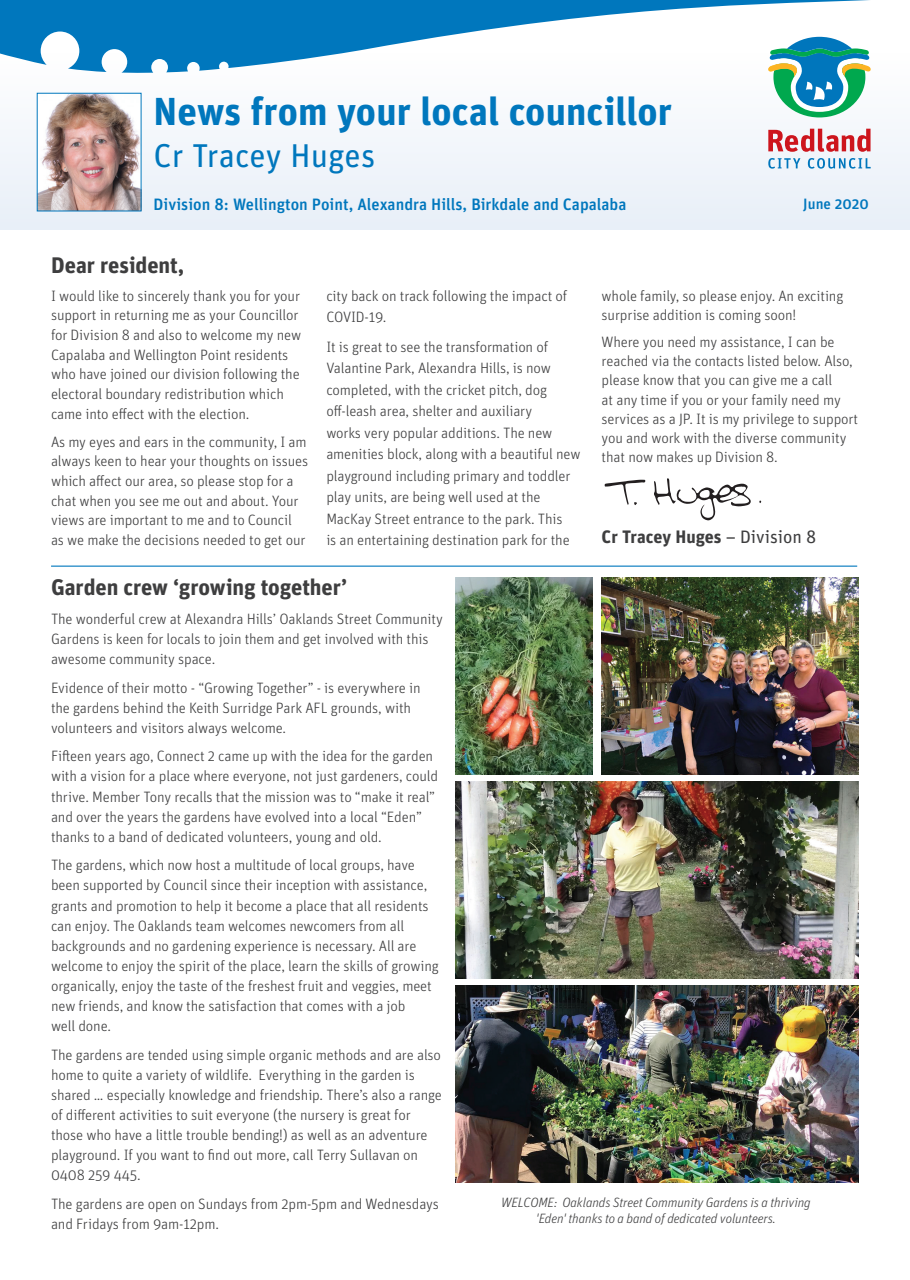
<style>
.page{position:relative;width:910px;height:1280px;background:#fff}
.page>*{position:absolute;margin:0;border:0;box-sizing:border-box;transform-origin:0 0}
.t1{font:700 39px "Unit Pro";color:#0077bd}
.t2{font:33px "Unit Pro";letter-spacing:-.005em;color:#0077bd}
.t3{font:700 22.5px "Unit Pro";letter-spacing:-.005em;color:#3e3e3f}
.t4{font:700 18px "Unit Pro";color:#3e3e3f}
.t5{font:500 16.5px "Unit Pro";color:#0077bd}
.t6{font:300 15px/20.1px "Unit Pro";letter-spacing:-.01em;color:#3e3e3f}
.t7{font:500 15px "Unit Pro";color:#0077bd}
.t8{font:italic 300 13.5px/16.5px "Unit Pro";letter-spacing:-.01em;color:#3e3e3f;text-align:center}
.s1{font-weight:400}
</style>
<div class="page">
<div style="left:0;top:0;width:910px;height:230px;background:#f1f5fa"></div>
<svg style="left:768px;top:73px;width:103px;height:44px"></svg>
<svg style="left:768px;top:129px;width:102px;height:23px"></svg>
<svg style="left:768px;top:158px;width:32px;height:11px"></svg>
<svg style="left:808px;top:158px;width:63px;height:11px"></svg>
<svg style="left:0;top:0;width:910px;height:73px"></svg>
<img style="left:39px;top:95px;width:100px;height:114px">
<svg style="left:654px;top:478px;width:97px;height:42px"></svg>
<svg style="left:605px;top:480px;width:40px;height:25px"></svg>
<hr style="left:51px;top:566px;width:806px;height:1px;background:#0077bd">
<img style="left:602px;top:577px;width:257px;height:198px">
<img style="left:456px;top:781px;width:403px;height:198px">
<img style="left:455px;top:577px;width:138px;height:198px">
<img style="left:456px;top:985px;width:403px;height:198px">
<h1 class="t1" style="left:154px;top:83px;width:520px">News from your local councillor</h1>
<h2 class="t2" style="left:154px;top:132px;width:223px">Cr Tracey Huges</h2>
<p class="t5" style="left:154px;top:192px;width:474px">Division 8: Wellington Point, Alexandra Hills, Birkdale and Capalaba</p>
<p class="t7" style="left:803px;top:193px;width:67px">June 2020</p>
<h3 class="t3" style="left:51px;top:249px;width:135px">Dear resident,</h3>
<p class="t6" style="left:51px;top:285px;width:252px;line-height:19.6px">I would like to sincerely thank you for your support in returning me as your Councillor for Division 8 and also to welcome my new Capalaba and Wellington Point residents who have joined our division following the electoral boundary redistribution which came into effect with the election.</p>
<p class="t6" style="left:51px;top:431px;width:259px;line-height:19.6px">As my eyes and ears in the community, I am always keen to hear your thoughts on issues which affect our area, so please stop for a chat when you see me out and about. Your views are important to me and to Council as we make the decisions needed to get our</p>
<p class="t6" style="left:326px;top:284px;width:242px;line-height:21.5px">city back on track following the impact of<br>COVID-19.</p>
<p class="t6" style="left:326px;top:336px;width:256px;line-height:21.5px">It is great to see the transformation of Valantine Park, Alexandra Hills, is now completed, with the cricket pitch, dog off-leash area, shelter and auxiliary<br>works very popular additions. The new amenities block, along with a beautiful new playground including primary and toddler play units, are being well used at the MacKay Street entrance to the park. This<br>is an entertaining destination park for the</p>
<p class="t6" style="left:602px;top:286px;width:243px;line-height:19px">whole family, so please enjoy. An exciting surprise addition is coming soon!</p>
<p class="t6" style="left:602px;top:332px;width:258px;line-height:19px">Where you need my assistance, I can be reached via the contacts listed below. Also, please know that you can give me a call<br>at any time if you or your family need my services as a JP. It is my privilege to support you and work with the diverse community that now makes up Division 8.</p>
<p class="t4" style="left:602px;top:523px;width:216px">Cr Tracey Huges <span class="s1">– Division 8</span></p>
<h3 class="t3" style="left:51px;top:571px;width:298px">Garden crew ‘growing together’</h3>
<p class="t6" style="left:51px;top:608px;width:393px">The wonderful crew at Alexandra Hills’ Oaklands Street Community<br>Gardens is keen for locals to join them and get involved with this awesome community space.</p>
<p class="t6" style="left:51px;top:677px;width:371px">Evidence of their motto - “Growing Together” - is everywhere in the gardens behind the Keith Surridge Park AFL grounds, with volunteers and visitors always welcome.</p>
<p class="t6" style="left:51px;top:746px;width:389px">Fifteen years ago, Connect 2 came up with the idea for the garden with a vision for a place where everyone, not just gardeners, could thrive. Member Tony recalls that the mission was to “make it real” and over the years the gardens have evolved into a local “Eden” thanks to a band of dedicated volunteers, young and old.</p>
<p class="t6" style="left:51px;top:855px;width:389px">The gardens, which now host a multitude of local groups, have been supported by Council since their inception with assistance, grants and promotion to help it become a place that all residents can enjoy. The Oaklands team welcomes newcomers from all backgrounds and no gardening experience is necessary. All are welcome to enjoy the spirit of the place, learn the skills of growing organically, enjoy the taste of the freshest fruit and veggies, meet new friends, and know the satisfaction that comes with a job<br>well done.</p>
<p class="t6" style="left:51px;top:1044px;width:392px">The gardens are tended using simple organic methods and are also home to quite a variety of wildlife. Everything in the garden is shared … especially knowledge and friendship. There’s also a range of different activities to suit everyone (the nursery is great for those who have a little trouble bending!) as well as an adventure playground. If you want to find out more, call Terry Sullavan on 0408 259 445.</p>
<p class="t6" style="left:51px;top:1193px;width:389px">The gardens are open on Sundays from 2pm-5pm and Wednesdays and Fridays from 9am-12pm.</p>
<p class="t8" style="left:501px;top:1194px;width:311px">WELCOME: Oaklands Street Community Gardens is a thriving 'Eden' thanks to a band of dedicated volunteers.</p>
</div>
